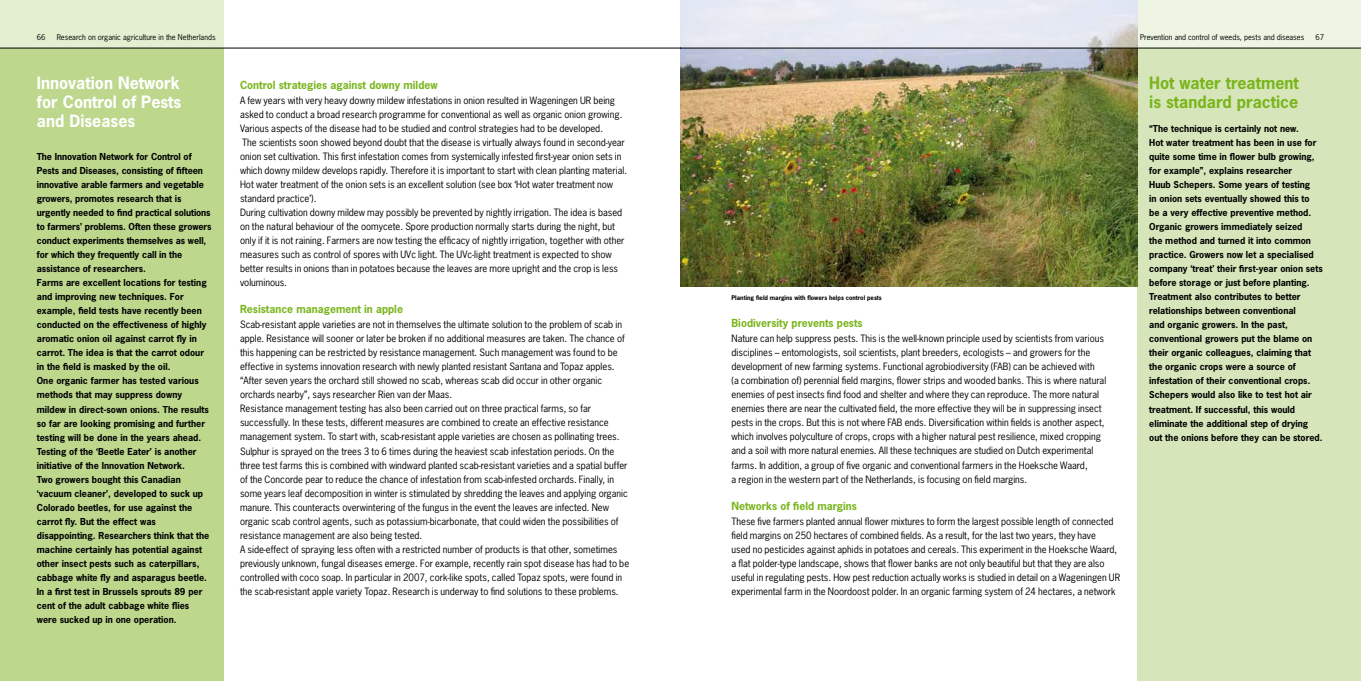
<style>
.page{position:relative;width:1361px;height:681px;background:#fff}
.page>*{position:absolute;margin:0;border:0;box-sizing:border-box;transform-origin:0 0}
.t1{font:700 16px/19.2px "News Gothic Std";color:#fff;text-align:justify}
.t2{font:700 16px/19.2px "News Gothic Std";color:#7ab51d}
.t3{font:700 10.5px "News Gothic Std";color:#7ab51d}
.t4{font:9.5px/14px "News Gothic Std";color:#000}
.t5{font:700 9px/14px "News Gothic Std";color:#000}
.t6{font:7.5px "News Gothic Std";letter-spacing:-.005em;color:#000}
.t7{font:700 6px "News Gothic Std";color:#000}
</style>
<div class="page">
<div style="left:0;top:0;width:223px;height:680px;background:#bdd78d"></div>
<div style="left:1138px;top:0;width:223px;height:680px;background:#d7e6ba"></div>
<img style="left:680px;top:49px;width:458px;height:237px">
<svg style="left:0;top:0;width:1361px;height:48px"></svg>
<hr style="left:0;top:48px;width:680px;height:1px;background:#000">
<hr style="left:680px;top:48px;width:681px;height:1px;background:#000">
<p class="t6" style="left:37px;top:32px;width:10px">66</p>
<p class="t6" style="left:57px;top:32px;width:160px">Research on organic agriculture in the Netherlands</p>
<p class="t6" style="left:1140px;top:32px;width:166px">Prevention and control of weeds, pests and diseases</p>
<p class="t6" style="left:1315px;top:32px;width:10px">67</p>
<p class="t3" style="left:240px;top:78px;width:199px">Control strategies against downy mildew</p>
<p class="t4" style="left:240px;top:93px;width:388px">A few years with very heavy downy mildew infestations in onion resulted in Wageningen UR being asked to conduct a broad research programme for conventional as well as organic onion growing.<br>Various aspects of the disease had to be studied and control strategies had to be developed.<br>The scientists soon showed beyond doubt that the disease is virtually always found in second-year onion set cultivation. This first infestation comes from systemically infested first-year onion sets in which downy mildew develops rapidly. Therefore it is important to start with clean planting material.<br>Hot water treatment of the onion sets is an excellent solution (see box ‘Hot water treatment now standard practice’).<br>During cultivation downy mildew may possibly be prevented by nightly irrigation. The idea is based on the natural behaviour of the oomycete. Spore production normally starts during the night, but only if it is not raining. Farmers are now testing the efficacy of nightly irrigation, together with other measures such as control of spores with UVc light. The UVc-light treatment is expected to show better results in onions than in potatoes because the leaves are more upright and the crop is less voluminous.</p>
<p class="t3" style="left:240px;top:302px;width:164px">Resistance management in apple</p>
<p class="t4" style="left:240px;top:317px;width:391px">Scab-resistant apple varieties are not in themselves the ultimate solution to the problem of scab in apple. Resistance will sooner or later be broken if no additional measures are taken. The chance of this happening can be restricted by resistance management. Such management was found to be effective in systems innovation research with newly planted resistant Santana and Topaz apples. “After seven years the orchard still showed no scab, whereas scab did occur in other organic orchards nearby”, says researcher Rien van der Maas.<br>Resistance management testing has also been carried out on three practical farms, so far successfully. In these tests, different measures are combined to create an effective resistance management system. To start with, scab-resistant apple varieties are chosen as pollinating trees.<br>Sulphur is sprayed on the trees 3 to 6 times during the heaviest scab infestation periods. On the three test farms this is combined with windward planted scab-resistant varieties and a spatial buffer of the Concorde pear to reduce the chance of infestation from scab-infested orchards. Finally, in some years leaf decomposition in winter is stimulated by shredding the leaves and applying organic manure. This counteracts overwintering of the fungus in the event the leaves are infected. New organic scab control agents, such as potassium-bicarbonate, that could widen the possibilities of resistance management are also being tested.<br>A side-effect of spraying less often with a restricted number of products is that other, sometimes previously unknown, fungal diseases emerge. For example, recently rain spot disease has had to be controlled with coco soap. In particular in 2007, cork-like spots, called Topaz spots, were found in the scab-resistant apple variety Topaz. Research is underway to find solutions to these problems.</p>
<h1 class="t1" style="left:37px;top:73px;width:146px">Innovation Network for Control of Pests and Diseases</h1>
<p class="t5" style="left:37px;top:149px;width:176px">The Innovation Network for Control of Pests and Diseases, consisting of fifteen innovative arable farmers and vegetable growers, promotes research that is urgently needed to find practical solutions to farmers’ problems. Often these growers conduct experiments themselves as well, for which they frequently call in the assistance of researchers.<br>Farms are excellent locations for testing and improving new techniques. For example, field tests have recently been conducted on the effectiveness of highly aromatic onion oil against carrot fly in carrot. The idea is that the carrot odour in the field is masked by the oil.<br>One organic farmer has tested various methods that may suppress downy mildew in direct-sown onions. The results so far are looking promising and further testing will be done in the years ahead.<br>Testing of the ‘Beetle Eater’ is another initiative of the Innovation Network.<br>Two growers bought this Canadian ‘vacuum cleaner’, developed to suck up Colorado beetles, for use against the carrot fly. But the effect was disappointing. Researchers think that the machine certainly has potential against other insect pests such as caterpillars, cabbage white fly and asparagus beetle.<br>In a first test in Brussels sprouts 89 per cent of the adult cabbage white flies<br>were sucked up in one operation.</p>
<h1 class="t2" style="left:1149px;top:73px;width:151px">Hot water treatment is standard practice</h1>
<p class="t5" style="left:1149px;top:121px;width:175px">“The technique is certainly not new.<br>Hot water treatment has been in use for quite some time in flower bulb growing, for example”, explains researcher<br>Huub Schepers. Some years of testing<br>in onion sets eventually showed this to<br>be a very effective preventive method.<br>Organic growers immediately seized<br>the method and turned it into common practice. Growers now let a specialised company ‘treat’ their first-year onion sets before storage or just before planting.<br>Treatment also contributes to better relationships between conventional<br>and organic growers. In the past, conventional growers put the blame on their organic colleagues, claiming that the organic crops were a source of infestation of their conventional crops.<br>Schepers would also like to test hot air treatment. If successful, this would eliminate the additional step of drying out the onions before they can be stored.</p>
<p class="t7" style="left:731px;top:294px;width:152px">Planting field margins with flowers helps control pests</p>
<p class="t3" style="left:731px;top:316px;width:133px">Biodiversity prevents pests</p>
<p class="t4" style="left:731px;top:331px;width:376px">Nature can help suppress pests. This is the well-known principle used by scientists from various disciplines – entomologists, soil scientists, plant breeders, ecologists – and growers for the development of new farming systems. Functional agrobiodiversity (FAB) can be achieved with<br>(a combination of) perennial field margins, flower strips and wooded banks. This is where natural enemies of pest insects find food and shelter and where they can reproduce. The more natural enemies there are near the cultivated field, the more effective they will be in suppressing insect pests in the crops. But this is not where FAB ends. Diversification within fields is another aspect, which involves polyculture of crops, crops with a higher natural pest resilience, mixed cropping and a soil with more natural enemies. All these techniques are studied on Dutch experimental farms. In addition, a group of five organic and conventional farmers in the Hoeksche Waard,<br>a region in the western part of the Netherlands, is focusing on field margins.</p>
<p class="t3" style="left:731px;top:498px;width:127px">Networks of field margins</p>
<p class="t4" style="left:731px;top:513px;width:390px">These five farmers planted annual flower mixtures to form the largest possible length of connected field margins on 250 hectares of combined fields. As a result, for the last two years, they have<br>used no pesticides against aphids in potatoes and cereals. This experiment in the Hoeksche Waard, a flat polder-type landscape, shows that flower banks are not only beautiful but that they are also useful in regulating pests. How pest reduction actually works is studied in detail on a Wageningen UR experimental farm in the Noordoost polder. In an organic farming system of 24 hectares, a network</p>
</div>
